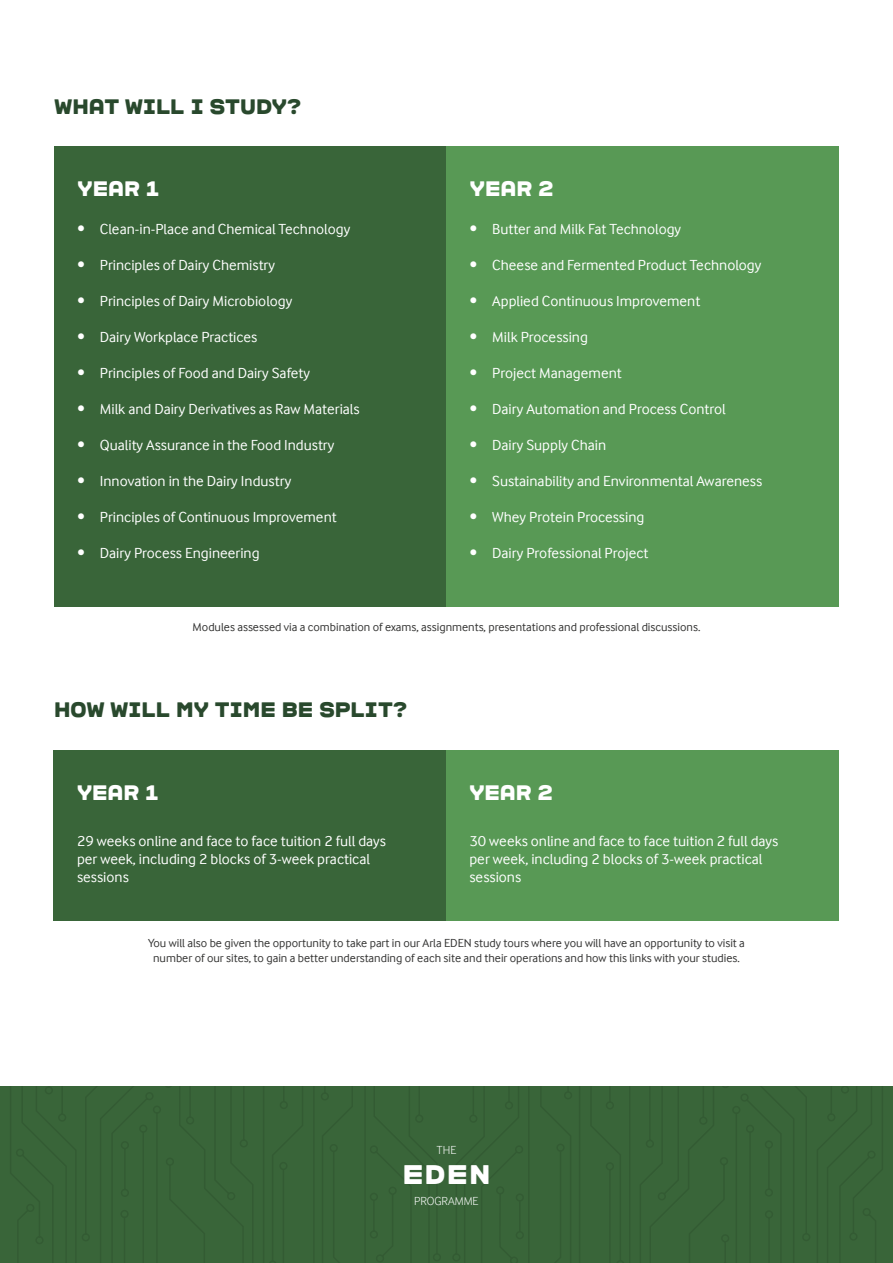
<style>
.page{position:relative;width:893px;height:1263px;background:#fff}
.page>*{position:absolute;margin:0;border:0;box-sizing:border-box;transform-origin:0 0}
.t1{font:27px "ARLASTRONG Mono";color:#fff}
.t2{font:21px "ARLASTRONG";color:#29492d}
.t3{font:21px "ARLASTRONG";color:#fff}
.t4{font:15px/18px "Arla Inter Face";color:#fff}
.t5{font:12px/14.4px "Arla Inter Face";color:#333332;text-align:center}
.t6{font:300 12px "Arla Inter Face";color:#fff}
</style>
<div class="page">
<div style="left:6px;top:1086px;width:881px;height:177px;background:#396539"></div>
<div style="left:460px;top:1086px;width:113px;height:177px;background:#396539"></div>
<div style="left:54px;top:147px;width:392px;height:460px;background:#396539"></div>
<div style="left:446px;top:147px;width:393px;height:460px;background:#589955"></div>
<div style="left:53px;top:750px;width:393px;height:171px;background:#396539"></div>
<div style="left:446px;top:750px;width:392px;height:171px;background:#589955"></div>
<h2 class="t2" style="left:54px;top:97px;width:249px">WHAT WILL I STUDY?</h2>
<h2 class="t3" style="left:78px;top:179px;width:83px">YEAR 1</h2>
<p class="t4" style="left:78px;top:220px;width:274px">• Clean-in-Place and Chemical Technology</p>
<p class="t4" style="left:78px;top:256px;width:199px">• Principles of Dairy Chemistry</p>
<p class="t4" style="left:78px;top:292px;width:216px">• Principles of Dairy Microbiology</p>
<p class="t4" style="left:78px;top:328px;width:181px">• Dairy Workplace Practices</p>
<p class="t4" style="left:78px;top:364px;width:234px">• Principles of Food and Dairy Safety</p>
<p class="t4" style="left:78px;top:400px;width:284px">• Milk and Dairy Derivatives as Raw Materials</p>
<p class="t4" style="left:78px;top:436px;width:258px">• Quality Assurance in the Food Industry</p>
<p class="t4" style="left:78px;top:472px;width:215px">• Innovation in the Dairy Industry</p>
<p class="t4" style="left:78px;top:508px;width:261px">• Principles of Continuous Improvement</p>
<p class="t4" style="left:78px;top:544px;width:184px">• Dairy Process Engineering</p>
<h2 class="t3" style="left:470px;top:179px;width:85px">YEAR 2</h2>
<p class="t4" style="left:470px;top:220px;width:213px">• Butter and Milk Fat Technology</p>
<p class="t4" style="left:470px;top:256px;width:293px">• Cheese and Fermented Product Technology</p>
<p class="t4" style="left:470px;top:292px;width:232px">• Applied Continuous Improvement</p>
<p class="t4" style="left:470px;top:328px;width:119px">• Milk Processing</p>
<p class="t4" style="left:470px;top:364px;width:153px">• Project Management</p>
<p class="t4" style="left:470px;top:400px;width:257px">• Dairy Automation and Process Control</p>
<p class="t4" style="left:470px;top:436px;width:138px">• Dairy Supply Chain</p>
<p class="t4" style="left:470px;top:472px;width:294px">• Sustainability and Environmental Awareness</p>
<p class="t4" style="left:470px;top:508px;width:176px">• Whey Protein Processing</p>
<p class="t4" style="left:470px;top:544px;width:180px">• Dairy Professional Project</p>
<p class="t5" style="left:193px;top:620px;width:509px">Modules assessed via a combination of exams, assignments, presentations and professional discussions.</p>
<h2 class="t2" style="left:54px;top:699px;width:354px">HOW WILL MY TIME BE SPLIT?</h2>
<h2 class="t3" style="left:77px;top:782px;width:83px">YEAR 1</h2>
<p class="t4" style="left:77px;top:832px;width:310px">29 weeks online and face to face tuition 2 full days per week, including 2 blocks of 3-week practical sessions</p>
<h2 class="t3" style="left:469px;top:782px;width:85px">YEAR 2</h2>
<p class="t4" style="left:469px;top:832px;width:311px">30 weeks online and face to face tuition 2 full days per week, including 2 blocks of 3-week practical sessions</p>
<p class="t5" style="left:148px;top:936px;width:598px">You will also be given the opportunity to take part in our Arla EDEN study tours where you will have an opportunity to visit a number of our sites, to gain a better understanding of each site and their operations and how this links with your studies.</p>
<p class="t6" style="left:436px;top:1143px;width:22px">THE</p>
<h1 class="t1" style="left:403px;top:1161px;width:89px">EDEN</h1>
<p class="t6" style="left:414px;top:1194px;width:66px">PROGRAMME</p>
</div>
